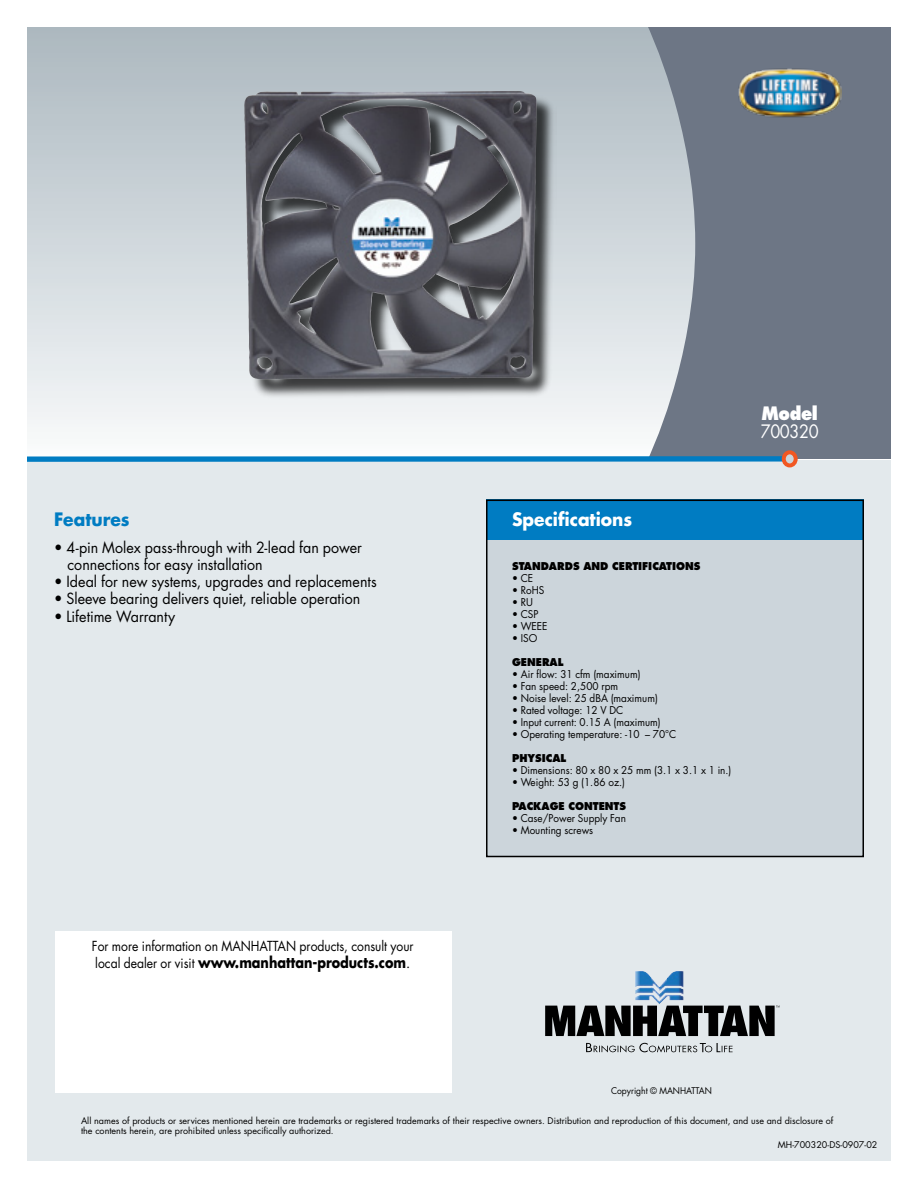
<style>
.page{position:relative;width:918px;height:1188px;background:#fff}
.page>*{position:absolute;margin:0;border:0;box-sizing:border-box;transform-origin:0 0}
.t1{font:700 18px "Futura Std";color:#fff;scale:.95 1}
.t2{font:700 18px "Futura Std";color:#007cc2;scale:.95 1}
.t3{font:18px "Futura Std";letter-spacing:-.025em;color:#fff;scale:.9 1}
.t4{font:800 18px "Futura Std";color:#fff;scale:.9 1}
.t5{font:15px/17.2px "Futura Std";color:#000;scale:.95 1}
.t6{font:700 15px "Futura Std";color:#000;scale:.85 1}
.t7{font:13.5px "Futura Std";color:#000;scale:.9 1}
.t8{font:10.5px "Futura Std";color:#000;scale:.95 1}
.t9{font:800 10.5px "Futura Std";color:#000;scale:.95 1}
.t10{font:9px/10.5px "Futura Std";color:#000}
.t11{font:9px "Futura Std";color:#000;scale:.95 1}
.s1{font-weight:400;font-size:13.5px}
.s2{font-weight:400}
</style>
<div class="page">
<div style="left:27px;top:27px;width:675px;height:434px;background:linear-gradient(to bottom,#abb7bf,#f8fafb)"></div>
<svg style="left:648px;top:27px;width:243px;height:432px;background:#7a8390"></svg>
<div style="left:27px;top:461px;width:864px;height:700px;background:#e3e9ec"></div>
<div style="left:487px;top:500px;width:377px;height:357px;background:#ccd5db"></div>
<div style="left:27px;top:456px;width:756px;height:6px;background:#007cc2"></div>
<div style="left:784px;top:452px;width:12px;height:13px;background:#ccd5db;border-radius:50%"></div>
<div style="left:782px;top:450px;width:16px;height:17px;border:4px solid #f15722;border-radius:50%"></div>
<div style="left:486px;top:500px;width:378px;height:40px;background:#007cc2"></div>
<div style="left:486px;top:500px;width:378px;height:357px;border:2px solid #000"></div>
<div style="left:55px;top:931px;width:396px;height:162px;background:#fff"></div>
<img style="left:738px;top:68px;width:103px;height:50px">
<svg style="left:545px;top:1006px;width:235px;height:30px"></svg>
<img style="left:635px;top:971px;width:49px;height:33px">
<svg style="left:586px;top:1043px;width:147px;height:9px"></svg>
<div style="left:245px;top:91px;width:312px;height:309px;background:#000;opacity:.75"></div>
<img style="left:244px;top:90px;width:293px;height:290px">
<h1 class="t2" style="left:54px;top:508px;width:81px">Features</h1>
<h2 class="t5" style="left:67px;top:539px;width:311px;text-indent:-13px">• 4-pin Molex pass-through with 2-lead fan power connections for easy installation</h2>
<h2 class="t5" style="left:54px;top:573px;width:341px">• Ideal for new systems, upgrades and replacements</h2>
<h2 class="t5" style="left:54px;top:590px;width:324px">• Sleeve bearing delivers quiet, reliable operation</h2>
<h2 class="t5" style="left:54px;top:608px;width:129px">• Lifetime Warranty</h2>
<p class="t7" style="left:92px;top:938px;width:359px">For more information on MANHATTAN products, consult your</p>
<h2 class="t6" style="left:95px;top:952px;width:372px"><span class="s1">local dealer or visit</span> www.manhattan-products.com<span class="s2">.</span></h2>
<h1 class="t1" style="left:512px;top:507px;width:128px">Specifications</h1>
<p class="t9" style="left:512px;top:559px;width:140px">STANDARDS AND CERTIFIC</p>
<p class="t9" style="left:659px;top:559px;width:44px">ATIONS</p>
<p class="t8" style="left:512px;top:571px;width:24px">• CE</p>
<p class="t8" style="left:512px;top:583px;width:36px">• RoHS</p>
<p class="t8" style="left:512px;top:595px;width:24px">• RU</p>
<p class="t8" style="left:512px;top:607px;width:29px">• CSP</p>
<p class="t8" style="left:512px;top:619px;width:39px">• WEEE</p>
<p class="t8" style="left:512px;top:631px;width:28px">• ISO</p>
<p class="t9" style="left:512px;top:655px;width:56px">GENERAL</p>
<p class="t8" style="left:512px;top:667px;width:137px">• Air flow: 31 cfm (maximum)</p>
<p class="t8" style="left:512px;top:679px;width:113px">• Fan speed: 2,500 rpm</p>
<p class="t8" style="left:512px;top:691px;width:155px">• Noise level: 25 dBA (maximum)</p>
<p class="t8" style="left:512px;top:703px;width:119px">• Rated voltage: 12 V DC</p>
<p class="t8" style="left:512px;top:715px;width:158px">• Input current: 0.15 A (maximum)</p>
<p class="t8" style="left:512px;top:727px;width:174px">• Operating temperature: -10 – 70°C</p>
<p class="t9" style="left:512px;top:751px;width:59px">PHYSICAL</p>
<p class="t8" style="left:512px;top:763px;width:232px">• Dimensions: 80 x 80 x 25 mm (3.1 x 3.1 x 1 in.)</p>
<p class="t8" style="left:512px;top:775px;width:121px">• Weight: 53 g (1.86 oz.)</p>
<p class="t9" style="left:512px;top:799px;width:120px">PACKAGE CONTENTS</p>
<p class="t8" style="left:512px;top:811px;width:121px">• Case/Power Supply Fan</p>
<p class="t8" style="left:512px;top:823px;width:87px">• Mounting screws</p>
<h1 class="t4" style="left:761px;top:402px;width:64px">MODEL</h1>
<h1 class="t3" style="left:761px;top:420px;width:66px">700320</h1>
<p class="t11" style="left:611px;top:1084px;width:108px">Copyright © MANHATTAN</p>
<p class="t10" style="left:81px;top:1115px;width:754px">All names of products or services mentioned herein are trademarks or registered trademarks of their respective owners. Distribution and reproduction of this document, and use and disclosure of the contents herein, are prohibited unless specifically authorized.</p>
<p class="t10" style="left:778px;top:1139px;width:101px">MH-700320-DS-0907-02</p>
</div>
